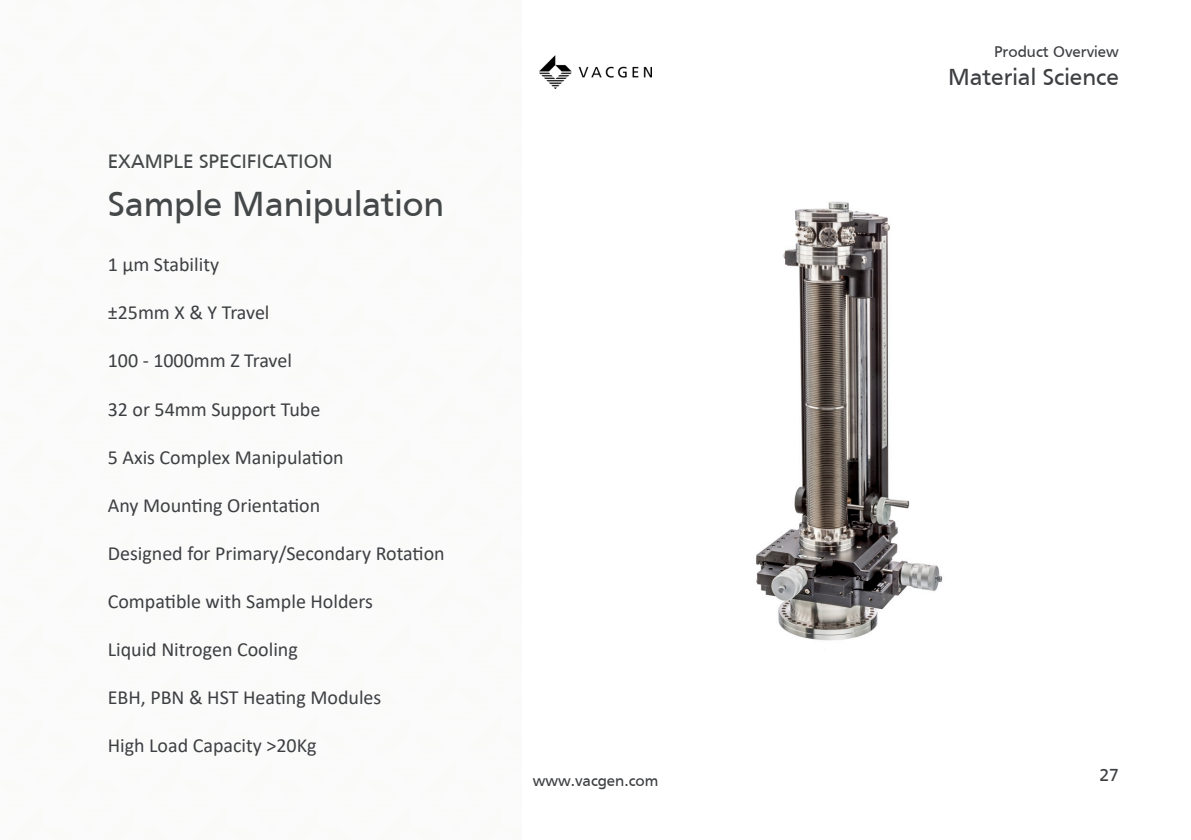
<style>
.page{position:relative;width:1191px;height:840px;background:#fff}
.page>*{position:absolute;margin:0;border:0;box-sizing:border-box;transform-origin:0 0}
.Header_2{font:36px "Frutiger";color:#454849}
.t1{font:24px "Frutiger";color:#3d3f42}
.Body_White{font:20px "Calibri";color:#3d3f42}
.Body{font:20px "Frutiger";color:#454849}
.t2{font:18px "Frutiger";color:#3d3f42}
.t3{font:16px "Frutiger";color:#3d3f42}
</style>
<div class="page">
<img style="left:539px;top:55px;width:112px;height:34px">
<img style="left:756px;top:201px;width:187px;height:440px">
<p class="Body" style="left:108px;top:150px;width:226px">EXAMPLE SPECIFICATION</p>
<p class="Header_2" style="left:108px;top:184px;width:338px">Sample Manipulation</p>
<p class="Body_White" style="left:108px;top:251px;width:113px">1 µm Stability</p>
<p class="Body_White" style="left:108px;top:299px;width:163px">±25mm X &amp; Y Travel</p>
<p class="Body_White" style="left:108px;top:347px;width:186px">100 - 1000mm Z Travel</p>
<p class="Body_White" style="left:108px;top:395px;width:214px">32 or 54mm Support Tube</p>
<p class="Body_White" style="left:108px;top:443px;width:237px">5 Axis Complex Manipulation</p>
<p class="Body_White" style="left:108px;top:491px;width:214px">Any Mounting Orientation</p>
<p class="Body_White" style="left:108px;top:539px;width:338px">Designed for Primary/Secondary Rotation</p>
<p class="Body_White" style="left:108px;top:587px;width:267px">Compatible with Sample Holders</p>
<p class="Body_White" style="left:108px;top:635px;width:192px">Liquid Nitrogen Cooling</p>
<p class="Body_White" style="left:108px;top:683px;width:275px">EBH, PBN &amp; HST Heating Modules</p>
<p class="Body_White" style="left:108px;top:731px;width:210px">High Load Capacity &gt;20Kg</p>
<p class="t3" style="left:533px;top:771px;width:127px">www.vacgen.com</p>
<p class="t3" style="left:994px;top:43px;width:126px">Product Overview</p>
<p class="t1" style="left:948px;top:63px;width:172px">Material Science</p>
<p class="t2" style="left:1099px;top:764px;width:21px">27</p>
</div>
